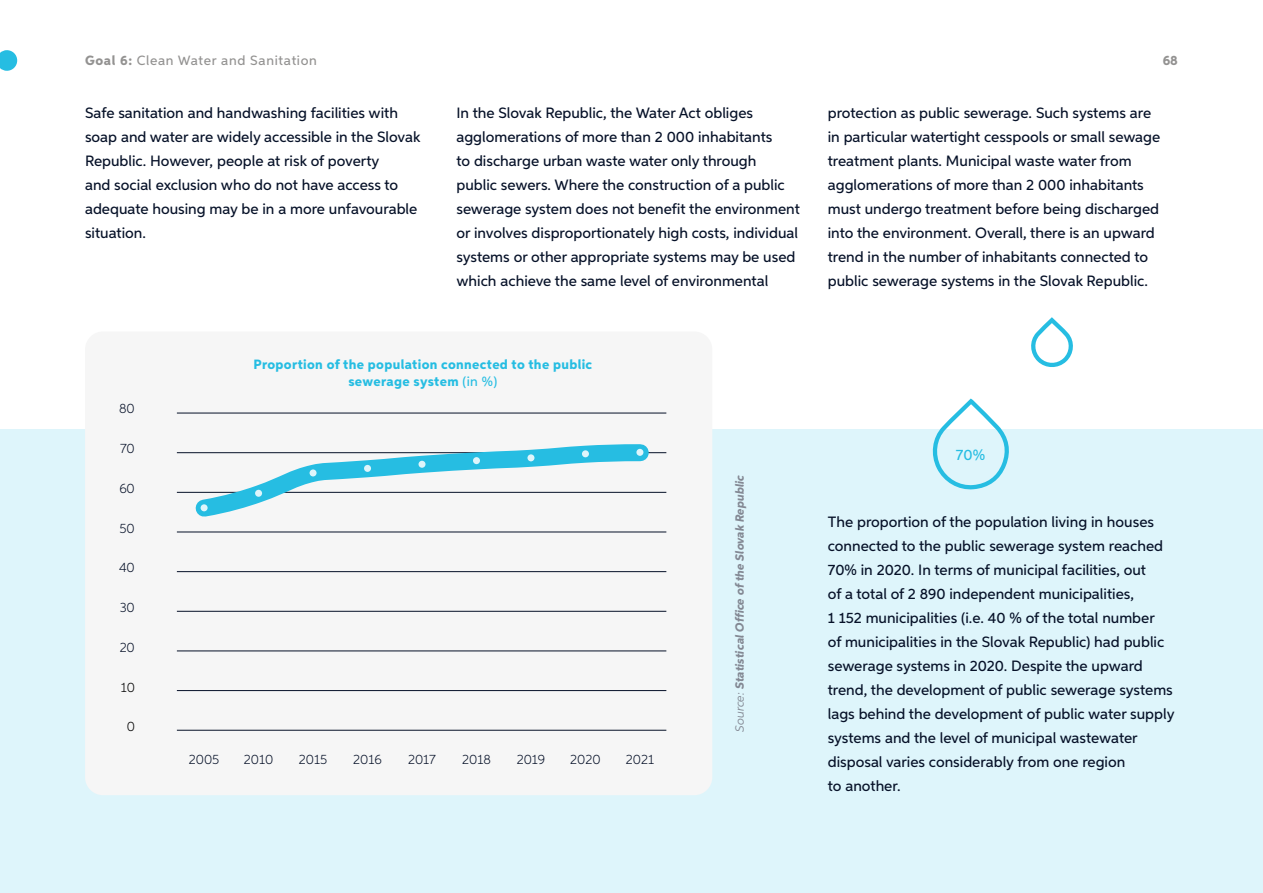
<style>
.page{position:relative;width:1263px;height:893px;background:#fff}
.page>*{position:absolute;margin:0;border:0;box-sizing:border-box;transform-origin:0 0}
.t1{font:500 15px/24px "Aspira";color:#061128}
.t2{font:500 15px "Aspira";color:#26bde2}
.t3{font:800 13.5px/16.2px "Aspira";letter-spacing:.025em;color:#26bde2;text-align:center}
.t4{font:300 13.5px "Aspira";color:#061128}
.t5{font:500 13.5px "Aspira";letter-spacing:.05em;color:#939291}
.t6{font:300 13.5px "Aspira";color:#000}
.t7{font:800 13.5px "Aspira";color:#939291}
.t8{font:italic 800 12px "Aspira";color:#838893}
.s1{font-weight:800}
.s2{font-weight:500}
.s3{font-weight:400}
</style>
<div class="page">
<div style="left:0;top:429px;width:1263px;height:464px;background:#def5fb"></div>
<div style="left:85px;top:331px;width:627px;height:464px;background:#f6f6f6;border-radius:18px"></div>
<hr style="left:177px;top:730px;width:489px;height:1px;background:#061128">
<hr style="left:177px;top:690px;width:489px;height:1px;background:#061128">
<hr style="left:177px;top:650px;width:489px;height:1px;background:#061128">
<hr style="left:177px;top:611px;width:489px;height:1px;background:#061128">
<hr style="left:177px;top:571px;width:489px;height:1px;background:#061128">
<hr style="left:177px;top:532px;width:489px;height:1px;background:#061128">
<hr style="left:177px;top:492px;width:489px;height:1px;background:#061128">
<hr style="left:177px;top:452px;width:489px;height:1px;background:#061128">
<hr style="left:177px;top:413px;width:489px;height:1px;background:#061128">
<svg style="left:185px;top:444px;width:472px;height:73px"></svg>
<div style="left:201px;top:504px;width:7px;height:7px;background:#def5fb;border-radius:50%"></div>
<div style="left:255px;top:490px;width:7px;height:7px;background:#def5fb;border-radius:50%"></div>
<div style="left:310px;top:469px;width:7px;height:7px;background:#def5fb;border-radius:50%"></div>
<div style="left:364px;top:465px;width:7px;height:7px;background:#def5fb;border-radius:50%"></div>
<div style="left:418px;top:461px;width:7px;height:7px;background:#def5fb;border-radius:50%"></div>
<div style="left:473px;top:457px;width:7px;height:7px;background:#def5fb;border-radius:50%"></div>
<div style="left:527px;top:454px;width:7px;height:7px;background:#def5fb;border-radius:50%"></div>
<div style="left:582px;top:450px;width:7px;height:7px;background:#def5fb;border-radius:50%"></div>
<div style="left:636px;top:449px;width:7px;height:7px;background:#def5fb;border-radius:50%"></div>
<svg style="left:932px;top:398px;width:77px;height:92px"></svg>
<svg style="left:1031px;top:317px;width:42px;height:50px"></svg>
<svg style="left:0;top:50px;width:17px;height:21px"></svg>
<p class="t5" style="left:85px;top:52px;width:233px"><span class="s1">Goal 6:</span> Clean Water and Sanitation</p>
<p class="t7" style="left:1163px;top:52px;width:17px">68</p>
<p class="t1" style="left:85px;top:101px;width:337px">Safe sanitation and handwashing facilities with soap and water are widely accessible in the Slovak Republic. However, people at risk of poverty<br>and social exclusion who do not have access to adequate housing may be in a more unfavourable situation.</p>
<p class="t1" style="left:456px;top:101px;width:345px">In the Slovak Republic, the Water Act obliges agglomerations of more than 2 000 inhabitants<br>to discharge urban waste water only through public sewers. Where the construction of a public sewerage system does not benefit the environment or involves disproportionately high costs, individual systems or other appropriate systems may be used which achieve the same level of environmental</p>
<p class="t1" style="left:828px;top:101px;width:334px">protection as public sewerage. Such systems are in particular watertight cesspools or small sewage treatment plants. Municipal waste water from agglomerations of more than 2 000 inhabitants must undergo treatment before being discharged into the environment. Overall, there is an upward trend in the number of inhabitants connected to public sewerage systems in the Slovak Republic.</p>
<p class="t4" style="left:119px;top:400px;width:17px">80</p>
<p class="t4" style="left:120px;top:440px;width:16px">70</p>
<p class="t4" style="left:119px;top:480px;width:17px">60</p>
<p class="t4" style="left:120px;top:520px;width:17px">50</p>
<p class="t4" style="left:119px;top:559px;width:17px">40</p>
<p class="t4" style="left:120px;top:599px;width:16px">30</p>
<p class="t4" style="left:120px;top:639px;width:16px">20</p>
<p class="t6" style="left:121px;top:679px;width:16px">10</p>
<p class="t6" style="left:127px;top:718px;width:10px">0</p>
<p class="t3" style="left:253px;top:357px;width:340px">Proportion of the population connected to the public sewerage system <span class="s2">(in %)</span></p>
<p class="t4" style="left:189px;top:751px;width:32px">2005</p>
<p class="t4" style="left:244px;top:751px;width:31px">2010</p>
<p class="t4" style="left:299px;top:751px;width:30px">2015</p>
<p class="t4" style="left:353px;top:751px;width:30px">2016</p>
<p class="t4" style="left:408px;top:751px;width:29px">2017</p>
<p class="t4" style="left:462px;top:751px;width:30px">2018</p>
<p class="t4" style="left:517px;top:751px;width:30px">2019</p>
<p class="t4" style="left:570px;top:751px;width:32px">2020</p>
<p class="t4" style="left:626px;top:751px;width:30px">2021</p>
<p class="t8" style="left:732px;top:732px;width:259px;rotate:-90deg"><span class="s3">Source:</span> Statistical Office of the Slovak Republic</p>
<p class="t2" style="left:956px;top:446px;width:31px">70%</p>
<p class="t1" style="left:828px;top:509px;width:348px">The proportion of the population living in houses connected to the public sewerage system reached 70% in 2020. In terms of municipal facilities, out<br>of a total of 2 890 independent municipalities,<br>1 152 municipalities (i.e. 40 % of the total number<br>of municipalities in the Slovak Republic) had public sewerage systems in 2020. Despite the upward trend, the development of public sewerage systems lags behind the development of public water supply systems and the level of municipal wastewater disposal varies considerably from one region<br>to another.</p>
</div>
